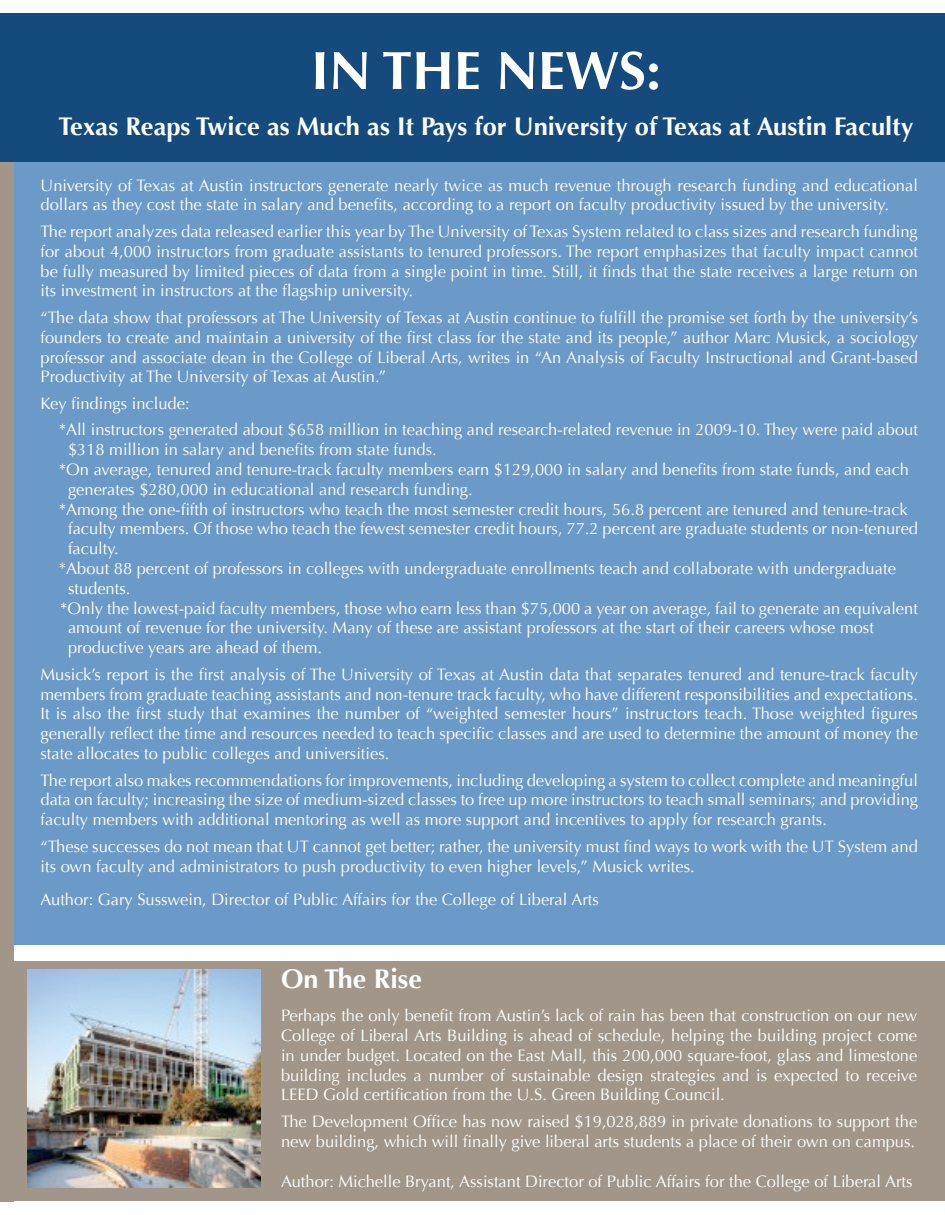
<style>
.page{position:relative;width:945px;height:1215px;background:#fff}
.page>*{position:absolute;margin:0;border:0;box-sizing:border-box;transform-origin:0 0}
.Years{font:700 54px "Optima";color:#fff}
.Years-2{font:700 27px "Optima";color:#fff}
.Years-3{font:700 25.5px "Optima";color:#fff}
.Years-4{font:16.5px/19.8px "Optima";color:#fff;text-align:justify}
</style>
<div class="page">
<div style="left:0;top:14px;width:14px;height:148px;background:#144a7c"></div>
<div style="left:14px;top:162px;width:931px;height:783px;background:#6b9ac8"></div>
<div style="left:14px;top:14px;width:931px;height:148px;background:#144a7c"></div>
<div style="left:14px;top:962px;width:931px;height:240px;background:#a19689"></div>
<img style="left:27px;top:970px;width:234px;height:218px">
<div style="left:0;top:162px;width:14px;height:1040px;background:#a19689"></div>
<p class="Years" style="left:311px;top:39px;width:352px">IN THE NEWS:</p>
<p class="Years-3" style="left:58px;top:111px;width:857px">Texas Reaps Twice as Much as It Pays for University of Texas at Austin Faculty</p>
<p class="Years-4" style="left:40px;top:175px;width:879px">University of Texas at Austin instructors generate nearly twice as much revenue through research funding and educational dollars as they cost the state in salary and benefits, according to a report on faculty productivity issued by the university.</p>
<p class="Years-4" style="left:40px;top:222px;width:879px">The report analyzes data released earlier this year by The University of Texas System related to class sizes and research funding for about 4,000 instructors from graduate assistants to tenured professors. The report emphasizes that faculty impact cannot be fully measured by limited pieces of data from a single point in time. Still, it finds that the state receives a large return on its investment in instructors at the flagship university.</p>
<p class="Years-4" style="left:40px;top:308px;width:879px">“The data show that professors at The University of Texas at Austin continue to fulfill the promise set forth by the university’s founders to create and maintain a university of the first class for the state and its people,” author Marc Musick, a sociology professor and associate dean in the College of Liberal Arts, writes in “An Analysis of Faculty Instructional and Grant-based Productivity at The University of Texas at Austin.”</p>
<p class="Years-4" style="left:40px;top:394px;width:151px">Key findings include:</p>
<p class="Years-4" style="left:59px;top:420px;width:861px">*All instructors generated about $658 million in teaching and research-related revenue in 2009-10. They were paid about</p>
<p class="Years-4" style="left:68px;top:440px;width:370px">$318 million in salary and benefits from state funds.</p>
<p class="Years-4" style="left:59px;top:460px;width:852px">*On average, tenured and tenure-track faculty members earn $129,000 in salary and benefits from state funds, and each</p>
<p class="Years-4" style="left:68px;top:480px;width:406px">generates $280,000 in educational and research funding.</p>
<p class="Years-4" style="left:59px;top:499px;width:850px">*Among the one-fifth of instructors who teach the most semester credit hours, 56.8 percent are tenured and tenure-track</p>
<p class="Years-4" style="left:68px;top:519px;width:852px">faculty members. Of those who teach the fewest semester credit hours, 77.2 percent are graduate students or non-tenured</p>
<p class="Years-4" style="left:68px;top:539px;width:52px">faculty.</p>
<p class="Years-4" style="left:59px;top:559px;width:839px">*About 88 percent of professors in colleges with undergraduate enrollments teach and collaborate with undergraduate</p>
<p class="Years-4" style="left:68px;top:579px;width:64px">students.</p>
<p class="Years-4" style="left:60px;top:598px;width:859px">*Only the lowest-paid faculty members, those who earn less than $75,000 a year on average, fail to generate an equivalent</p>
<p class="Years-4" style="left:68px;top:618px;width:807px">amount of revenue for the university. Many of these are assistant professors at the start of their careers whose most</p>
<p class="Years-4" style="left:68px;top:638px;width:256px">productive years are ahead of them.</p>
<p class="Years-4" style="left:40px;top:665px;width:879px">Musick’s report is the first analysis of The University of Texas at Austin data that separates tenured and tenure-track faculty members from graduate teaching assistants and non-tenure track faculty, who have different responsibilities and expectations.<br>It is also the first study that examines the number of “weighted semester hours” instructors teach. Those weighted figures generally reflect the time and resources needed to teach specific classes and are used to determine the amount of money the state allocates to public colleges and universities.</p>
<p class="Years-4" style="left:40px;top:770px;width:879px">The report also makes recommendations for improvements, including developing a system to collect complete and meaningful data on faculty; increasing the size of medium-sized classes to free up more instructors to teach small seminars; and providing faculty members with additional mentoring as well as more support and incentives to apply for research grants.</p>
<p class="Years-4" style="left:40px;top:836px;width:879px">“These successes do not mean that UT cannot get better; rather, the university must find ways to work with the UT System and its own faculty and administrators to push productivity to even higher levels,” Musick writes.</p>
<p class="Years-4" style="left:40px;top:890px;width:560px">Author: Gary Susswein, Director of Public Affairs for the College of Liberal Arts</p>
<p class="Years-2" style="left:281px;top:963px;width:142px">On The Rise</p>
<p class="Years-4" style="left:281px;top:1006px;width:638px">Perhaps the only benefit from Austin’s lack of rain has been that construction on our new College of Liberal Arts Building is ahead of schedule, helping the building project come in under budget. Located on the East Mall, this 200,000 square-foot, glass and limestone building includes a number of sustainable design strategies and is expected to receive LEED Gold certification from the U.S. Green Building Council.</p>
<p class="Years-4" style="left:281px;top:1112px;width:638px">The Development Office has now raised $19,028,889 in private donations to support the new building, which will finally give liberal arts students a place of their own on campus.</p>
<p class="Years-4" style="left:281px;top:1171px;width:633px">Author: Michelle Bryant, Assistant Director of Public Affairs for the College of Liberal Arts</p>
</div>
